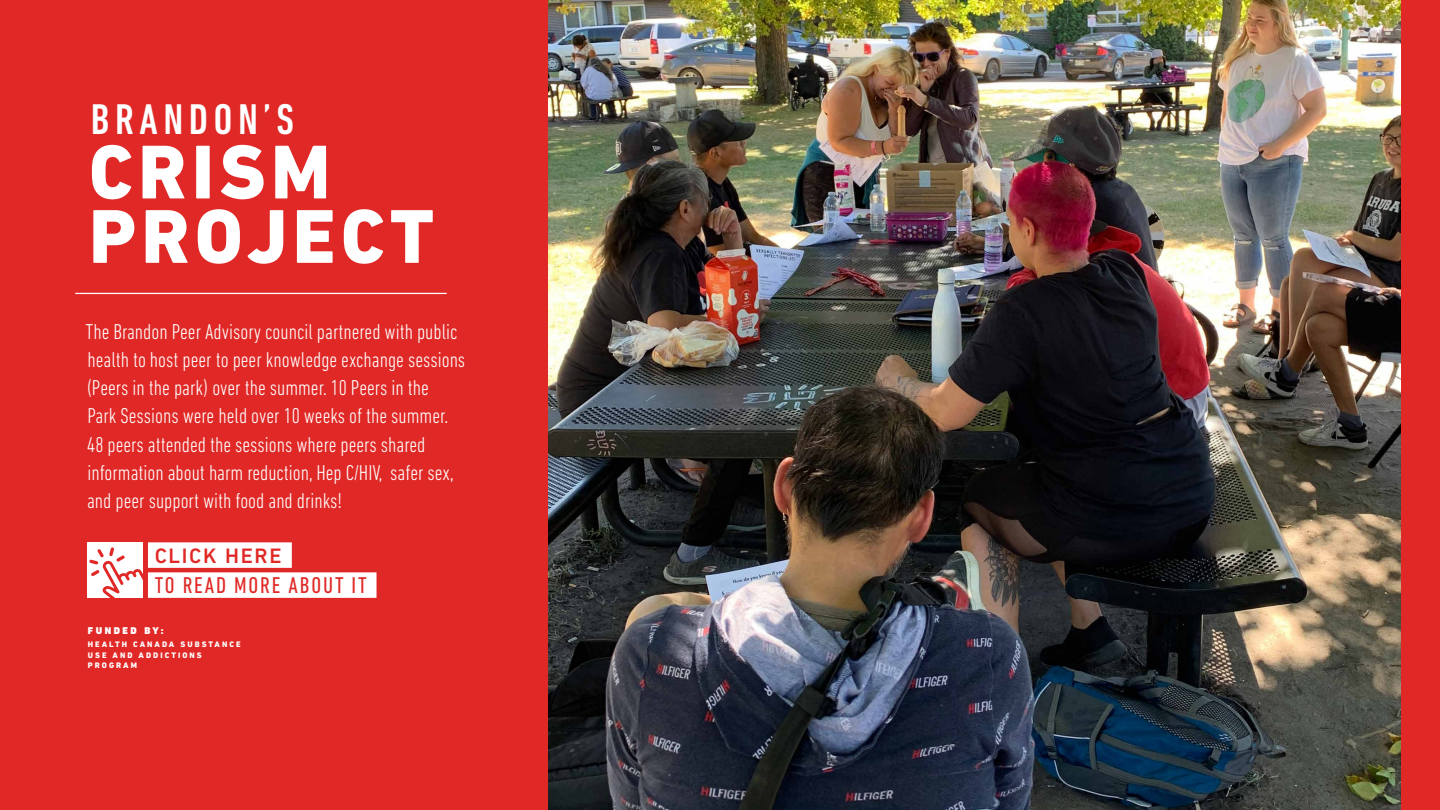
<style>
.page{position:relative;width:1440px;height:810px;background:#fff}
.page>*{position:absolute;margin:0;border:0;box-sizing:border-box;transform-origin:0 0}
.t1{font:800 77.5px/64.4px "DIN Next LT Pro";letter-spacing:.07em;color:#fff}
.t2{font:500 condensed 43.75px "DIN Next LT Pro";letter-spacing:.13em;color:#fff}
.t3{font:condensed 23.25px "DIN Next LT Pro";letter-spacing:.08em;color:#e02926}
.t4{font:300 condensed 21.88px/28.1px "DIN Next LT Pro";color:#fff}
.t5{font:500 21.25px "DIN Next LT Pro";letter-spacing:.08em;color:#e02926}
.t6{font:900 10px "DIN Next LT Pro";letter-spacing:.25em;color:#fff}
.t7{font:800 8.12px/10.6px "DIN Next LT Pro";letter-spacing:.25em;color:#fff}
</style>
<div class="page">
<div style="left:0;top:0;width:552px;height:810px;background:#e02926"></div>
<hr style="left:75px;top:293px;width:372px;height:1px;background:#fff">
<div style="left:148px;top:542px;width:144px;height:26px;background:#fff"></div>
<div style="left:148px;top:572px;width:229px;height:26px;background:#fff"></div>
<div style="left:87px;top:542px;width:56px;height:56px;background:#fff"></div>
<svg style="left:89px;top:547px;width:54px;height:51px"></svg>
<img style="left:549px;top:0;width:853px;height:810px">
<div style="left:1402px;top:0;width:38px;height:810px;background:#e02926"></div>
<h2 class="t2" style="left:91px;top:95px;width:205px">BRANDON’S</h2>
<h1 class="t1" style="left:89px;top:140px;width:346px">CRISM<br>PROJECT</h1>
<p class="t4" style="left:86px;top:317px;width:381px">The Brandon Peer Advisory council partnered with public health to host peer to peer knowledge exchange sessions (Peers in the park) over the summer. 10 Peers in the<br>Park Sessions were held over 10 weeks of the summer.<br>48 peers attended the sessions where peers shared information about harm reduction, Hep C/HIV, safer sex, and peer support with food and drinks!</p>
<p class="t5" style="left:155px;top:544px;width:128px">CLICK HERE</p>
<p class="t3" style="left:155px;top:572px;width:213px">TO READ MORE ABOUT IT</p>
<p class="t6" style="left:88px;top:624px;width:78px">FUNDED BY:</p>
<p class="t7" style="left:88px;top:639px;width:154px">HEALTH CANADA SUBSTANCE<br>USE AND ADDICTIONS<br>PROGRAM</p>
</div>
